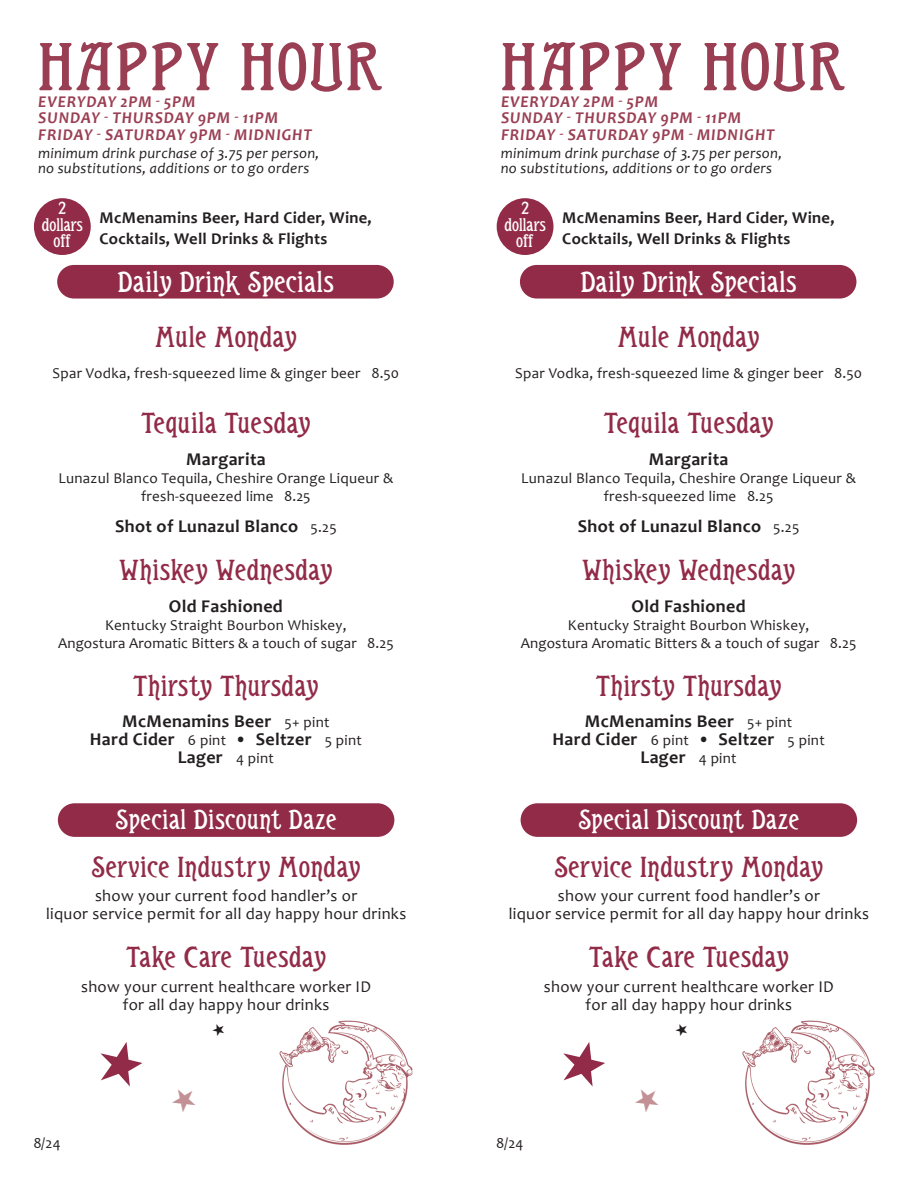
<style>
.page{position:relative;width:918px;height:1188px;background:#fff}
.page>*{position:absolute;margin:0;border:0;box-sizing:border-box;transform-origin:0 0}
.t1{font:63px "Poorfarmv.5";letter-spacing:.03em;color:#9a3f53}
.t2{font:27px "Poorfarmv.5";letter-spacing:.02em;color:#922b48}
.t3{font:27px "Poorfarmv.5";letter-spacing:.02em;color:#fff}
.t4{font:25.5px "Poorfarmv.5";letter-spacing:.02em;color:#fff}
.t5{font:700 18px/18px "Candara";letter-spacing:.02em;color:#231f20;text-align:center}
.t6{font:16.5px/18px "Candara";letter-spacing:.02em;color:#231f20;text-align:center}
.t7{font:italic 700 16.5px/16.5px "Candara";letter-spacing:.05em;color:#9a3f53}
.t8{font:700 16.5px/21px "Candara";letter-spacing:.02em;color:#231f20}
.t9{font:16.5px/16.5px "Poorfarmv.5";color:#fff;text-align:center}
.t10{font:15px/18px "Candara";letter-spacing:.02em;color:#231f20;text-align:center}
.t11{font:italic 15px/15px "Candara";letter-spacing:.02em;color:#231f20}
.s1{font-weight:400;font-size:15px}
</style>
<div class="page">
<div style="left:57px;top:265px;width:337px;height:34px;background:#922b48;border-radius:17px"></div>
<img style="left:279px;top:1020px;width:134px;height:125px">
<svg style="left:100px;top:1042px;width:42px;height:45px"></svg>
<div style="left:58px;top:803px;width:336px;height:34px;background:#922b48;border-radius:17px"></div>
<div style="left:34px;top:198px;width:57px;height:57px;background:#922b48;border-radius:50%"></div>
<div style="left:520px;top:265px;width:336px;height:34px;background:#922b48;border-radius:17px"></div>
<img style="left:742px;top:1020px;width:133px;height:125px">
<svg style="left:563px;top:1042px;width:42px;height:45px"></svg>
<div style="left:521px;top:803px;width:336px;height:34px;background:#922b48;border-radius:17px"></div>
<div style="left:497px;top:198px;width:56px;height:57px;background:#922b48;border-radius:50%"></div>
<h1 class="t1" style="left:38px;top:40px;width:346px">HAPPY HOUR</h1>
<p class="t7" style="left:38px;top:93px;width:275px">EVERYDAY 2PM - 5PM<br>SUNDAY - THURSDAY 9PM - 11PM<br>FRIDAY - SATURDAY 9PM - MIDNIGHT</p>
<p class="t11" style="left:38px;top:145px;width:283px">minimum drink purchase of 3.75 per person, no substitutions, additions or to go orders</p>
<p class="t9" style="left:42px;top:201px;width:43px">2 dollars off</p>
<p class="t8" style="left:99px;top:207px;width:274px">McMenamins Beer, Hard Cider, Wine,<br>Cocktails, Well Drinks &amp; Flights</p>
<h2 class="t3" style="left:118px;top:271px;width:217px">Daily Drink Specials</h2>
<h2 class="t2" style="left:155px;top:325px;width:143px">Mule Monday</h2>
<p class="t10" style="left:53px;top:364px;width:348px">Spar Vodka, fresh-squeezed lime &amp; ginger beer 8.50</p>
<h2 class="t2" style="left:141px;top:412px;width:171px">Tequila Tuesday</h2>
<p class="t5" style="left:186px;top:450px;width:81px">Margarita</p>
<p class="t10" style="left:59px;top:469px;width:336px">Lunazul Blanco Tequila, Cheshire Orange Liqueur &amp; fresh-squeezed lime 8.25</p>
<p class="t5" style="left:115px;top:517px;width:223px">Shot of Lunazul Blanco <span class="s1">5.25</span></p>
<h2 class="t2" style="left:119px;top:559px;width:215px">Whiskey Wednesday</h2>
<p class="t5" style="left:169px;top:597px;width:115px">Old Fashioned</p>
<p class="t10" style="left:58px;top:616px;width:337px">Kentucky Straight Bourbon Whiskey,<br>Angostura Aromatic Bitters &amp; a touch of sugar 8.25</p>
<h2 class="t2" style="left:133px;top:674px;width:187px">Thirsty Thursday</h2>
<p class="t5" style="left:90px;top:712px;width:274px">McMenamins Beer <span class="s1">5+ pint<br></span>Hard Cider <span class="s1">6 pint</span> • Seltzer <span class="s1">5 pint<br></span>Lager <span class="s1">4 pint</span></p>
<h3 class="t4" style="left:116px;top:808px;width:223px">Special Discount Daze</h3>
<h2 class="t2" style="left:92px;top:855px;width:270px">Service Industry Monday</h2>
<p class="t6" style="left:46px;top:887px;width:362px">show your current food handler’s or<br>liquor service permit for all day happy hour drinks</p>
<h2 class="t2" style="left:126px;top:946px;width:202px">Take Care Tuesday</h2>
<p class="t6" style="left:81px;top:978px;width:291px">show your current healthcare worker ID for all day happy hour drinks</p>
<p class="t10" style="left:34px;top:1133px;width:28px">8/24</p>
<h1 class="t1" style="left:501px;top:40px;width:346px">HAPPY HOUR</h1>
<p class="t7" style="left:501px;top:93px;width:275px">EVERYDAY 2PM - 5PM<br>SUNDAY - THURSDAY 9PM - 11PM<br>FRIDAY - SATURDAY 9PM - MIDNIGHT</p>
<p class="t11" style="left:501px;top:145px;width:283px">minimum drink purchase of 3.75 per person, no substitutions, additions or to go orders</p>
<p class="t9" style="left:504px;top:201px;width:43px">2 dollars off</p>
<p class="t8" style="left:562px;top:207px;width:274px">McMenamins Beer, Hard Cider, Wine,<br>Cocktails, Well Drinks &amp; Flights</p>
<h2 class="t3" style="left:581px;top:271px;width:217px">Daily Drink Specials</h2>
<h2 class="t2" style="left:618px;top:325px;width:143px">Mule Monday</h2>
<p class="t10" style="left:515px;top:364px;width:348px">Spar Vodka, fresh-squeezed lime &amp; ginger beer 8.50</p>
<h2 class="t2" style="left:604px;top:412px;width:171px">Tequila Tuesday</h2>
<p class="t5" style="left:649px;top:450px;width:81px">Margarita</p>
<p class="t10" style="left:521px;top:469px;width:336px">Lunazul Blanco Tequila, Cheshire Orange Liqueur &amp; fresh-squeezed lime 8.25</p>
<p class="t5" style="left:578px;top:517px;width:223px">Shot of Lunazul Blanco <span class="s1">5.25</span></p>
<h2 class="t2" style="left:582px;top:559px;width:215px">Whiskey Wednesday</h2>
<p class="t5" style="left:632px;top:597px;width:115px">Old Fashioned</p>
<p class="t10" style="left:521px;top:616px;width:337px">Kentucky Straight Bourbon Whiskey,<br>Angostura Aromatic Bitters &amp; a touch of sugar 8.25</p>
<h2 class="t2" style="left:596px;top:674px;width:187px">Thirsty Thursday</h2>
<p class="t5" style="left:552px;top:712px;width:274px">McMenamins Beer <span class="s1">5+ pint<br></span>Hard Cider <span class="s1">6 pint</span> • Seltzer <span class="s1">5 pint<br></span>Lager <span class="s1">4 pint</span></p>
<h3 class="t4" style="left:578px;top:808px;width:223px">Special Discount Daze</h3>
<h2 class="t2" style="left:554px;top:855px;width:270px">Service Industry Monday</h2>
<p class="t6" style="left:509px;top:887px;width:362px">show your current food handler’s or<br>liquor service permit for all day happy hour drinks</p>
<h2 class="t2" style="left:589px;top:946px;width:202px">Take Care Tuesday</h2>
<p class="t6" style="left:544px;top:978px;width:291px">show your current healthcare worker ID for all day happy hour drinks</p>
<p class="t10" style="left:496px;top:1133px;width:28px">8/24</p>
</div>
